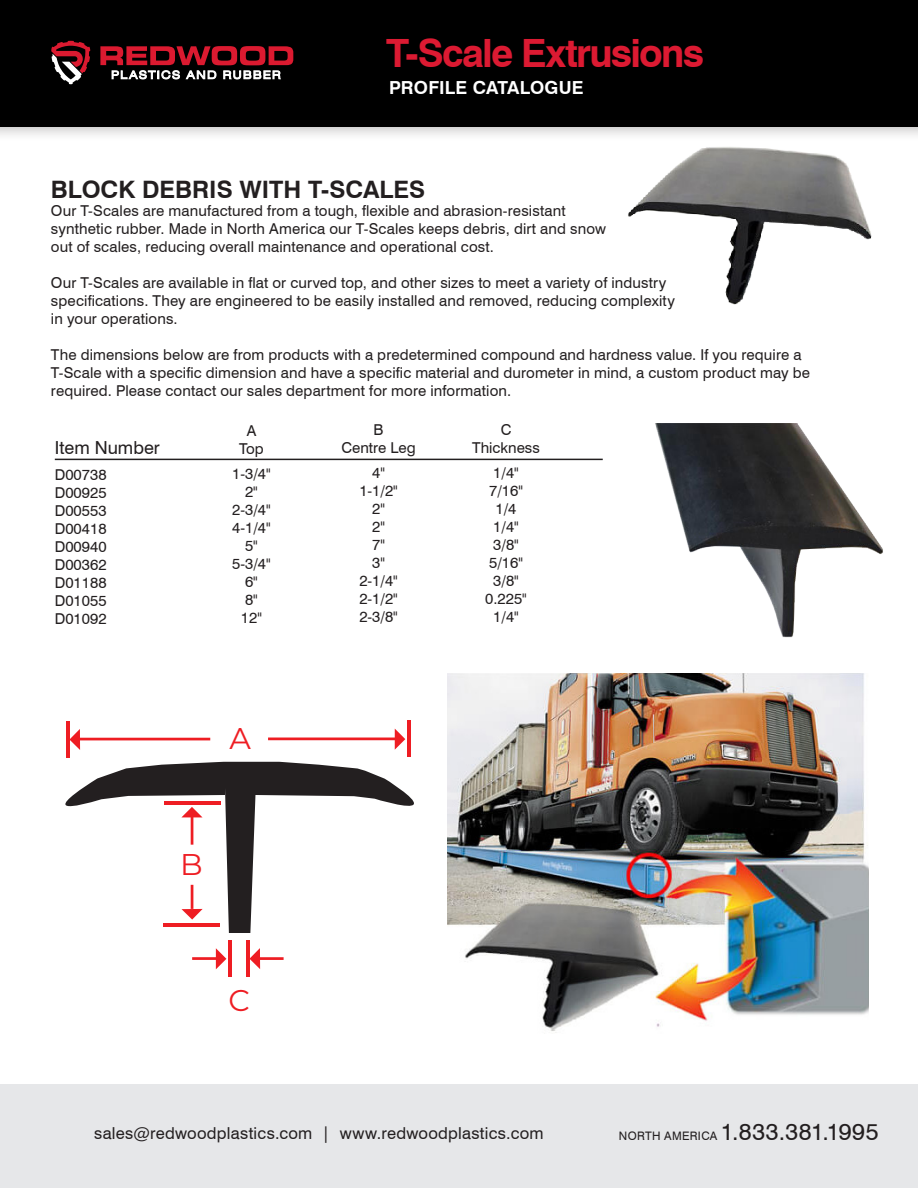
<style>
.page{position:relative;width:918px;height:1188px;background:#fff}
.page>*{position:absolute;margin:0;border:0;box-sizing:border-box;transform-origin:0 0}
.t1{font:700 39px "Swiss 721 BT";letter-spacing:-.045em;color:#dc1a32}
.t2{font:30px "Montserrat Roman";color:#ee1d23}
.t3{font:700 24px "Swiss 721 BT";color:#231f20}
.t4{font:23.4px "Swiss 721 BT";letter-spacing:.02em;color:#231f20}
.t5{font:700 18px "Swiss 721 BT";letter-spacing:.005em;color:#fff}
.t6{font:18px "Swiss 721 BT";color:#231f20}
.t7{font:16.5px "Swiss 721 BT";letter-spacing:.015em;color:#231f20}
.t8{font:15px/18px "Swiss 721 BT";letter-spacing:.01em;color:#231f20;text-align:center}
.s1{font-size:11.7px}
</style>
<div class="page">
<div style="left:0;top:0;width:918px;height:142px;background:#231f20;opacity:.4"></div>
<div style="left:0;top:0;width:918px;height:126px;background:#000"></div>
<svg style="left:51px;top:41px;width:39px;height:43px"></svg>
<svg style="left:100px;top:46px;width:193px;height:33px"></svg>
<div style="left:0;top:1084px;width:918px;height:104px;background:#e6e7e9"></div>
<hr style="left:55px;top:459px;width:548px;height:1px;background:#231f20">
<img style="left:655px;top:424px;width:228px;height:214px">
<img style="left:447px;top:674px;width:421px;height:359px">
<img style="left:612px;top:135px;width:273px;height:170px">
<svg style="left:65px;top:762px;width:349px;height:171px"></svg>
<hr style="left:164px;top:801px;width:57px;height:4px;background:#ee1d23">
<hr style="left:191px;top:817px;width:2px;height:28px;background:#ee1d23">
<hr style="left:191px;top:885px;width:2px;height:24px;background:#ee1d23">
<hr style="left:67px;top:721px;width:3px;height:36px;background:#ee1d23">
<hr style="left:80px;top:738px;width:130px;height:2px;background:#ee1d23">
<hr style="left:407px;top:721px;width:4px;height:36px;background:#ee1d23">
<hr style="left:268px;top:738px;width:127px;height:2px;background:#ee1d23">
<svg style="left:70px;top:729px;width:10px;height:21px"></svg>
<svg style="left:395px;top:729px;width:10px;height:21px"></svg>
<hr style="left:228px;top:940px;width:4px;height:36px;background:#ee1d23">
<hr style="left:192px;top:957px;width:24px;height:3px;background:#ee1d23">
<svg style="left:216px;top:948px;width:10px;height:21px"></svg>
<hr style="left:247px;top:940px;width:3px;height:36px;background:#ee1d23">
<svg style="left:250px;top:948px;width:10px;height:21px"></svg>
<hr style="left:260px;top:957px;width:24px;height:3px;background:#ee1d23">
<h1 class="t1" style="left:386px;top:39px;width:319px">T-Scale Extrusions</h1>
<p class="t5" style="left:389px;top:81px;width:196px">PROFILE CATALOGUE</p>
<h3 class="t3" style="left:51px;top:181px;width:376px">BLOCK DEBRIS WITH T-SCALES</h3>
<p class="t8" style="left:51px;top:201px;width:557px;text-align:left">Our T-Scales are manufactured from a tough, flexible and abrasion-resistant synthetic rubber. Made in North America our T-Scales keeps debris, dirt and snow out of scales, reducing overall maintenance and operational cost.</p>
<p class="t8" style="left:51px;top:273px;width:625px;text-align:left">Our T-Scales are available in flat or curved top, and other sizes to meet a variety of industry specifications. They are engineered to be easily installed and removed, reducing complexity in your operations.</p>
<p class="t8" style="left:51px;top:345px;width:761px;text-align:left">The dimensions below are from products with a predetermined compound and hardness value. If you require a<br>T-Scale with a specific dimension and have a specific material and durometer in mind, a custom product may be required. Please contact our sales department for more information.</p>
<p class="t6" style="left:55px;top:436px;width:107px">Item Number</p>
<p class="t8" style="left:55px;top:467px;width:53px;text-align:justify">D00738<br>D00925<br>D00553<br>D00418<br>D00940<br>D00362<br>D01188<br>D01055<br>D01092</p>
<p class="t8" style="left:239px;top:423px;width:26px">A<br>Top</p>
<p class="t8" style="left:232px;top:466px;width:40px">1-3/4"<br>2"<br>2-3/4"<br>4-1/4"<br>5"<br>5-3/4"<br>6"<br>8"<br>12"</p>
<h2 class="t2" style="left:230px;top:721px;width:23px">A</h2>
<h2 class="t2" style="left:180px;top:847px;width:24px">B</h2>
<h2 class="t2" style="left:228px;top:983px;width:23px">C</h2>
<p class="t8" style="left:342px;top:422px;width:76px">B<br>Centre Leg</p>
<p class="t8" style="left:359px;top:465px;width:40px">4"<br>1-1/2"<br>2"<br>2"<br>7"<br>3"<br>2-1/4"<br>2-1/2"<br>2-3/8"</p>
<p class="t8" style="left:472px;top:422px;width:69px">C<br>Thickness</p>
<p class="t8" style="left:485px;top:465px;width:43px">1/4"<br>7/16"<br>1/4<br>1/4"<br>3/8"<br>5/16"<br>3/8"<br>0.225"<br>1/4"</p>
<p class="t7" style="left:94px;top:1126px;width:451px">sales@redwoodplastics.com | www.redwoodplastics.com</p>
<h3 class="t4" style="left:619px;top:1122px;width:261px"><span class="s1">NORTH AMERICA</span> 1.833.381.1995</h3>
</div>
